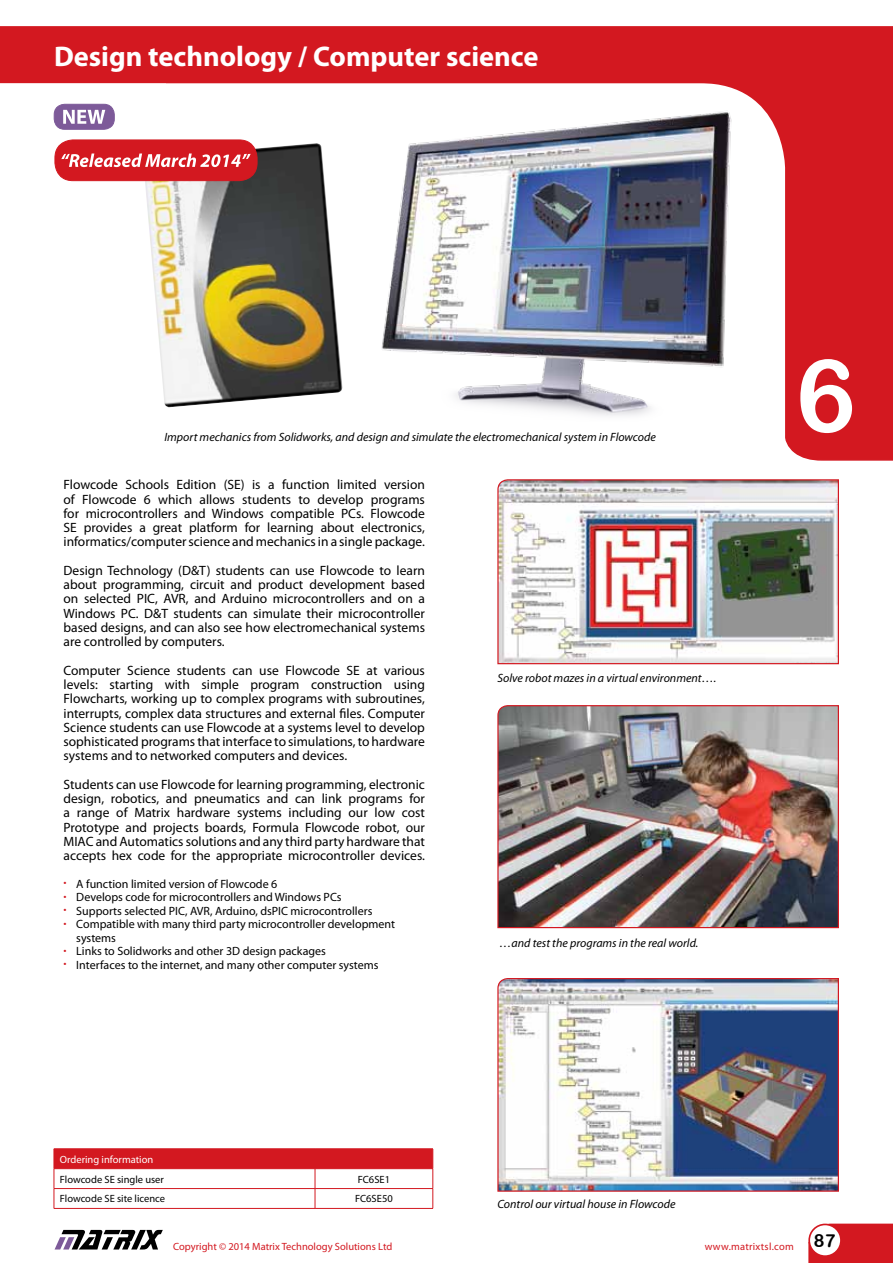
<style>
.page{position:relative;width:893px;height:1263px;background:#fff}
.page>*{position:absolute;margin:0;border:0;box-sizing:border-box;transform-origin:0 0}
.t1{font:700 28.5px "Myriad Pro";color:#fff}
.t2{font:13.5px/14.2px "Myriad Pro";color:#000;text-align:justify}
.t3{font:12px "Myriad Pro";color:#000}
.t4{font:italic 12px "Myriad Pro";color:#000}
.t5{font:10.5px "Myriad Pro";color:#000}
.t6{font:10.5px "Myriad Pro";color:#d31820}
.t7{font:10.5px "Myriad Pro";letter-spacing:.025em;color:#d31820}
.t8{font:10.5px "Myriad Pro";color:#fff}
.s1{font-weight:700;color:#d31820}
</style>
<div class="page">
<div style="left:55px;top:77px;width:838px;height:356px;background:#d31820"></div>
<div style="left:30px;top:83px;width:755px;height:1130px;background:#fff;border-radius:85px"></div>
<div style="left:11px;top:52px;width:155px;height:164px;background:#fff"></div>
<svg style="left:55px;top:1230px;width:108px;height:19px"></svg>
<div style="left:808px;top:1223px;width:85px;height:40px;background:#d31820"></div>
<div style="left:809px;top:1224px;width:32px;height:32px;background:#fff;border-radius:50%"></div>
<div style="left:808px;top:1223px;width:34px;height:34px;border:2px solid #d31820;border-radius:50%"></div>
<div style="left:0;top:26px;width:893px;height:57px;background:#d31820"></div>
<svg style="left:785px;top:198px;width:108px;height:263px"></svg>
<hr style="left:54px;top:1148px;width:261px;height:1px;background:#d31820">
<hr style="left:315px;top:1148px;width:118px;height:1px;background:#d31820">
<hr style="left:54px;top:1208px;width:261px;height:1px;background:#d31820">
<svg style="left:54px;top:1149px;width:380px;height:59px"></svg>
<hr style="left:315px;top:1208px;width:118px;height:1px;background:#d31820">
<img style="left:497px;top:705px;width:342px;height:224px">
<img style="left:497px;top:479px;width:342px;height:186px">
<img style="left:497px;top:978px;width:342px;height:214px">
<img style="left:143px;top:143px;width:194px;height:264px">
<img style="left:337px;top:100px;width:431px;height:316px">
<div style="left:55px;top:140px;width:202px;height:41px;background:#d31820;border-radius:18px"></div>
<div style="left:55px;top:140px;width:202px;height:41px;border:1px solid #d31820;border-radius:18px"></div>
<svg style="left:61px;top:153px;width:190px;height:14px"></svg>
<div style="left:54px;top:104px;width:60px;height:25px;background:#7d5a99;border-radius:11px"></div>
<div style="left:54px;top:104px;width:60px;height:25px;border:1px solid #7d5a99;border-radius:11px"></div>
<svg style="left:63px;top:110px;width:42px;height:14px"></svg>
<h1 class="t1" style="left:54px;top:38px;width:486px">Design technology / Computer science</h1>
<p class="t4" style="left:164px;top:429px;width:493px">Import mechanics from Solidworks, and design and simulate the electromechanical system in Flowcode</p>
<p class="t2" style="left:64px;top:477px;width:363px">Flowcode Schools Edition (SE) is a function limited version of Flowcode 6 which allows students to develop programs for microcontrollers and Windows compatible PCs. Flowcode SE provides a great platform for learning about electronics, informatics/computer science and mechanics in a single package.</p>
<p class="t2" style="left:64px;top:563px;width:363px">Design Technology (D&amp;T) students can use Flowcode to learn about programming, circuit and product development based on selected PIC, AVR, and Arduino microcontrollers and on a Windows PC. D&amp;T students can simulate their microcontroller based designs, and can also see how electromechanical systems are controlled by computers.</p>
<p class="t2" style="left:64px;top:663px;width:363px">Computer Science students can use Flowcode SE at various levels: starting with simple program construction using Flowcharts, working up to complex programs with subroutines, interrupts, complex data structures and external files. Computer Science students can use Flowcode at a systems level to develop sophisticated programs that interface to simulations, to hardware systems and to networked computers and devices.</p>
<p class="t2" style="left:64px;top:777px;width:363px">Students can use Flowcode for learning programming, electronic design, robotics, and pneumatics and can link programs for a range of Matrix hardware systems including our low cost Prototype and projects boards, Formula Flowcode robot, our MIAC and Automatics solutions and any third party hardware that accepts hex code for the appropriate microcontroller devices.</p>
<p class="t3" style="left:64px;top:876px;width:215px"><span class="s1">·</span> A function limited version of Flowcode 6</p>
<p class="t3" style="left:64px;top:890px;width:280px"><span class="s1">·</span> Develops code for microcontrollers and Windows PCs</p>
<p class="t3" style="left:64px;top:903px;width:310px"><span class="s1">·</span> Supports selected PIC, AVR, Arduino, dsPIC microcontrollers</p>
<p class="t3" style="left:64px;top:917px;width:333px"><span class="s1">·</span> Compatible with many third party microcontroller development</p>
<p class="t3" style="left:76px;top:930px;width:41px">systems</p>
<p class="t3" style="left:64px;top:944px;width:264px"><span class="s1">·</span> Links to Solidworks and other 3D design packages</p>
<p class="t3" style="left:64px;top:957px;width:317px"><span class="s1">·</span> Interfaces to the internet, and many other computer systems</p>
<p class="t4" style="left:497px;top:670px;width:220px">Solve robot mazes in a virtual environment….</p>
<p class="t4" style="left:500px;top:936px;width:200px">…and test the programs in the real world.</p>
<p class="t8" style="left:60px;top:1153px;width:95px">Ordering information</p>
<p class="t5" style="left:60px;top:1172px;width:106px">Flowcode SE single user</p>
<p class="t5" style="left:358px;top:1172px;width:34px">FC6SE1</p>
<p class="t5" style="left:60px;top:1192px;width:107px">Flowcode SE site licence</p>
<p class="t5" style="left:355px;top:1192px;width:39px">FC6SE50</p>
<p class="t4" style="left:497px;top:1196px;width:180px">Control our virtual house in Flowcode</p>
<p class="t6" style="left:173px;top:1239px;width:221px">Copyright © 2014 Matrix Technology Solutions Ltd</p>
<p class="t7" style="left:705px;top:1239px;width:132px">www.matrixtsl.com <sup>87</sup></p>
</div>
